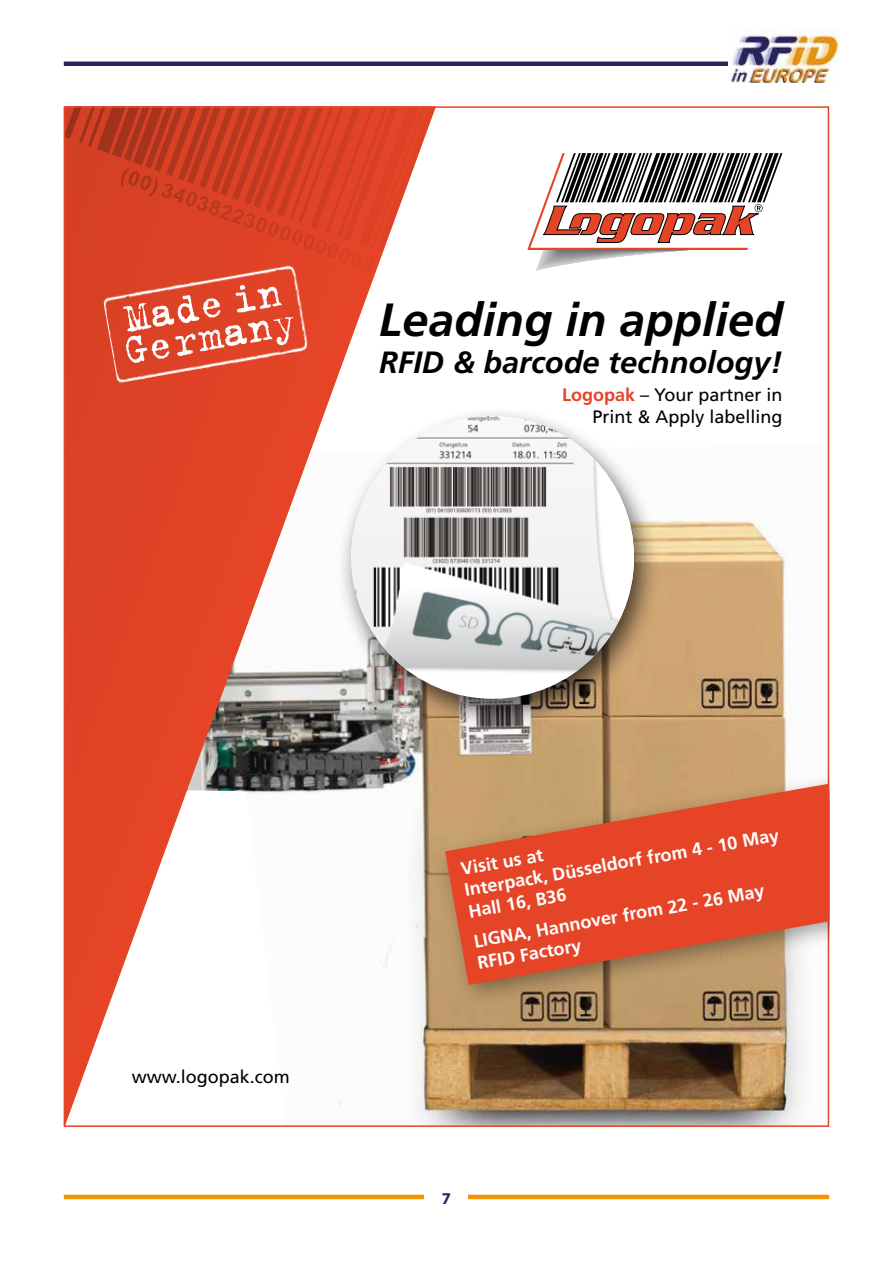
<style>
.page{position:relative;width:893px;height:1263px;background:#fff}
.page>*{position:absolute;margin:0;border:0;box-sizing:border-box;transform-origin:0 0}
.t1{font:italic 700 46.5px "Frutiger LT Com";color:#000}
.t2{font:italic 700 30.75px "Frutiger LT Com";color:#000}
.t3{font:700 18px/21.6px "Frutiger LT Com";color:#fff}
.t4{font:18px/21.6px "Frutiger LT Com";color:#000;text-align:right}
.t5{font:700 16.5px "Myriad Pro";color:#26265b}
.s1{font-weight:700;color:#e64427}
</style>
<div class="page">
<hr style="left:64px;top:62px;width:665px;height:4px;background:#26265b">
<hr style="left:64px;top:1195px;width:765px;height:4px;background:#f49604">
<div style="left:424px;top:1191px;width:44px;height:37px;background:#fff"></div>
<img style="left:729px;top:30px;width:110px;height:53px">
<img style="left:436px;top:520px;width:368px;height:604px">
<svg style="left:67px;top:271px;width:369px;height:853px"></svg>
<img style="left:101px;top:271px;width:213px;height:122px">
<svg style="left:64px;top:106px;width:718px;height:165px"></svg>
<div style="left:337px;top:406px;width:324px;height:325px;background:#000;opacity:.64"></div>
<div style="left:351px;top:416px;width:283px;height:283px;background:#fff;border-radius:50%"></div>
<img style="left:351px;top:416px;width:283px;height:263px">
<div style="left:434px;top:765px;width:395px;height:243px;background:#000;opacity:.35"></div>
<svg style="left:445px;top:784px;width:384px;height:201px;background:#d86240"></svg>
<h1 class="t1" style="left:379px;top:292px;width:405px">Leading in applied</h1>
<h2 class="t2" style="left:379px;top:344px;width:405px">RFID &amp; barcode technology!</h2>
<p class="t4" style="left:562px;top:384px;width:222px"><span class="s1">Logopak</span> – Your partner in<br>Print &amp; Apply labelling</p>
<p class="t4" style="left:132px;top:1066px;width:160px">www.logopak.com</p>
<p class="t3" style="left:459px;top:858px;width:320px;rotate:-10deg">Visit us at<br>Interpack, Düsseldorf from 4 - 10 May<br>Hall 16, B36</p>
<p class="t3" style="left:472px;top:931px;width:296px;rotate:-10deg">LIGNA, Hannover from 22 - 26 May<br>RFID Factory</p>
<p class="t5" style="left:442px;top:1187px;width:11px">7</p>
</div>
